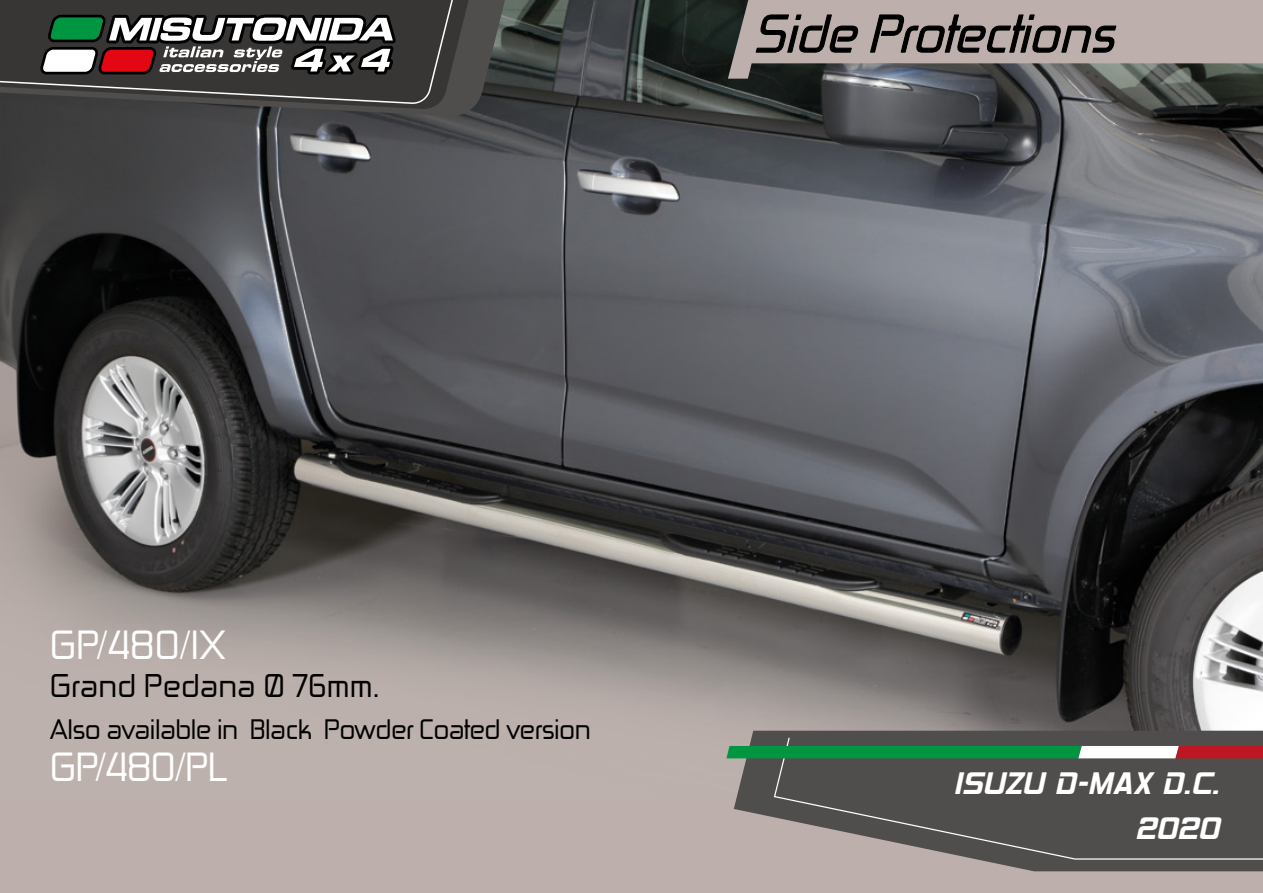
<style>
.page{position:relative;width:1263px;height:893px;background:#fff}
.page>*{position:absolute;margin:0;border:0;box-sizing:border-box;transform-origin:0 0}
.t1{font:italic 51px "Zekton Rg";color:#000}
.t2{font:39px "Zekton Rg";letter-spacing:-.01em;color:#fff}
.t3{font:37.5px/45px "Hemi Head 426";color:#fff;text-align:right}
.t4{font:31.5px "Zekton Rg";color:#000}
.t5{font:27px "Zekton Rg";letter-spacing:-.02em;color:#000}
</style>
<div class="page">
<img style="left:0;top:0;width:1263px;height:794px">
<div style="left:0;top:794px;width:1263px;height:99px;background:#bdb0ac"></div>
<svg style="left:0;top:0;width:525px;height:117px;background:#414443"></svg>
<svg style="left:0;top:0;width:492px;height:110px;background:#434343"></svg>
<svg style="left:734px;top:731px;width:529px;height:140px"></svg>
<svg style="left:773px;top:717px;width:490px;height:143px;background:#5f5c5b"></svg>
<svg style="left:0;top:0;width:479px;height:105px;background:#434240"></svg>
<svg style="left:40px;top:0;width:361px;height:80px"></svg>
<svg style="left:726px;top:746px;width:537px;height:12px"></svg>
<svg style="left:728px;top:0;width:535px;height:79px;background:#9b938f"></svg>
<h1 class="t1" style="left:752px;top:1px;width:378px">Side Protections</h1>
<h2 class="t2" style="left:50px;top:620px;width:178px">GP/480/IX</h2>
<p class="t4" style="left:50px;top:665px;width:331px">Grand Pedana Ø 76mm.</p>
<p class="t5" style="left:50px;top:712px;width:542px">Also available in Black Powder Coated version</p>
<h2 class="t2" style="left:50px;top:742px;width:179px">GP/480/PL</h2>
<h3 class="t3" style="left:953px;top:764px;width:267px">ISUZU D-MAX D.C.<br>2020</h3>
</div>
